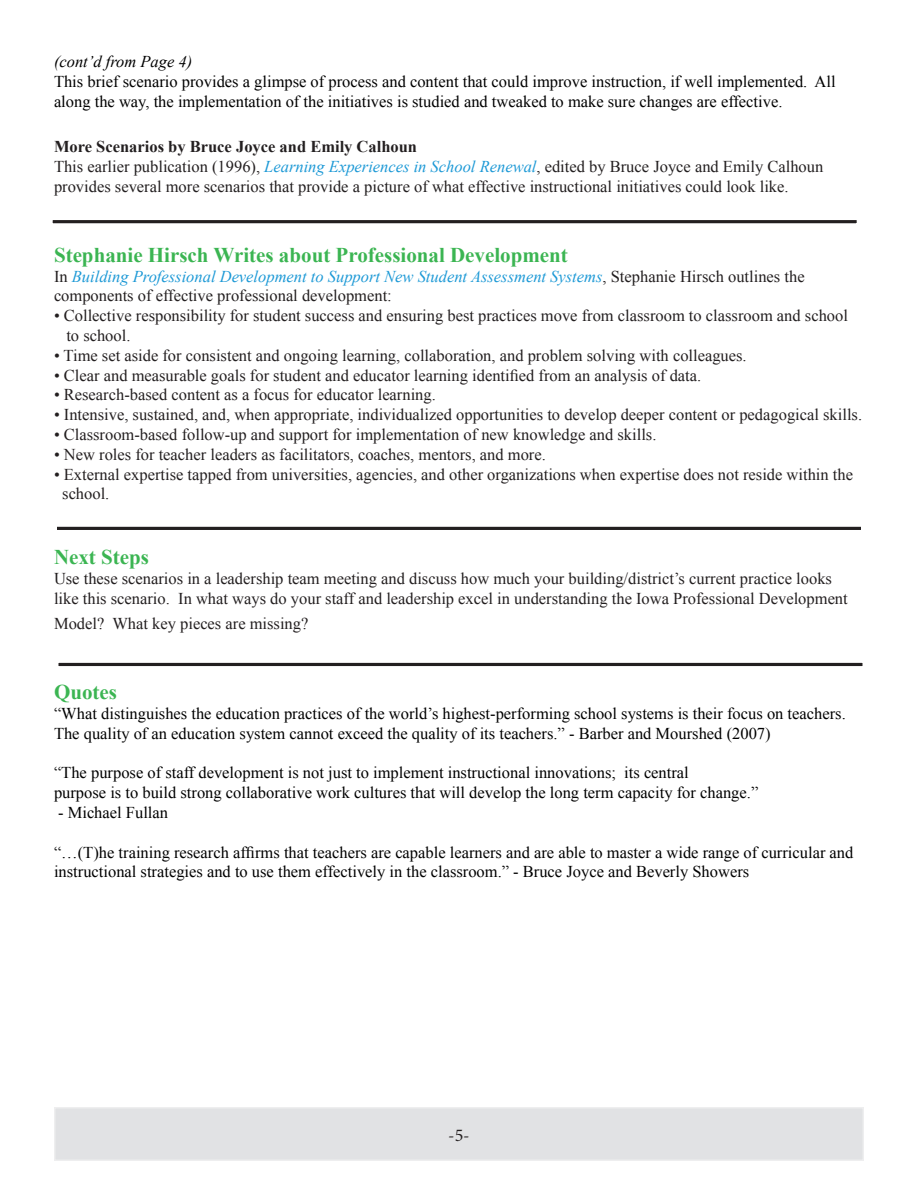
<style>
.page{position:relative;width:918px;height:1188px;background:#fff}
.page>*{position:absolute;margin:0;border:0;box-sizing:border-box;transform-origin:0 0}
.t1{font:700 21px "Times New Roman";color:#3bb552}
.t2{font:18px "Minion Pro";color:#231f20}
.t3{font:16.5px/19.8px "Times New Roman";color:#231f20}
.t4{font:16.5px/19.8px "Times New Roman";color:#000}
.t5{font:italic 16.5px "Times New Roman";color:#000}
.s1{font-weight:700}
.s2{font-style:italic;color:#1d99d6}
</style>
<div class="page">
<div style="left:55px;top:1108px;width:808px;height:52px;background:#e1e2e4"></div>
<div style="left:54px;top:1107px;width:810px;height:54px;border:2px solid #eeeeef"></div>
<svg style="left:52px;top:220px;width:805px;height:4px;background:#504c4d"></svg>
<svg style="left:57px;top:526px;width:804px;height:4px;background:#504d4d"></svg>
<svg style="left:58px;top:662px;width:805px;height:5px;fill:#231f20"></svg>
<p class="t5" style="left:54px;top:51px;width:140px">(cont’d from Page 4)</p>
<p class="t4" style="left:54px;top:72px;width:783px">This brief scenario provides a glimpse of process and content that could improve instruction, if well implemented. All along the way, the implementation of the initiatives is studied and tweaked to make sure changes are effective.</p>
<p class="t3" style="left:54px;top:136px;width:771px"><span class="s1">More Scenarios by Bruce Joyce and Emily Calhoun<br></span>This earlier publication (1996), <span class="s2">Learning Experiences in School Renewal</span>, edited by Bruce Joyce and Emily Calhoun provides several more scenarios that provide a picture of what effective instructional initiatives could look like.</p>
<p class="t1" style="left:54px;top:240px;width:515px">Stephanie Hirsch Writes about Professional Development</p>
<p class="t3" style="left:54px;top:266px;width:752px">In <span class="s2">Building Professional Development to Support New Student Assessment Systems</span>, Stephanie Hirsch outlines the components of effective professional development:</p>
<p class="t3" style="left:66px;top:306px;width:783px;text-indent:-12px">• Collective responsibility for student success and ensuring best practices move from classroom to classroom and school to school.</p>
<p class="t3" style="left:54px;top:345px;width:694px">• Time set aside for consistent and ongoing learning, collaboration, and problem solving with colleagues.</p>
<p class="t3" style="left:54px;top:365px;width:649px">• Clear and measurable goals for student and educator learning identified from an analysis of data.</p>
<p class="t3" style="left:54px;top:385px;width:383px">• Research-based content as a focus for educator learning.</p>
<p class="t3" style="left:54px;top:405px;width:810px">• Intensive, sustained, and, when appropriate, individualized opportunities to develop deeper content or pedagogical skills.</p>
<p class="t3" style="left:54px;top:424px;width:604px">• Classroom-based follow-up and support for implementation of new knowledge and skills.</p>
<p class="t3" style="left:54px;top:444px;width:493px">• New roles for teacher leaders as facilitators, coaches, mentors, and more.</p>
<p class="t3" style="left:62px;top:464px;width:792px;text-indent:-8px">• External expertise tapped from universities, agencies, and other organizations when expertise does not reside within the school.</p>
<p class="t1" style="left:54px;top:543px;width:97px">Next Steps</p>
<p class="t3" style="left:54px;top:568px;width:795px">Use these scenarios in a leadership team meeting and discuss how much your building/district’s current practice looks like this scenario. In what ways do your staff and leadership excel in understanding the Iowa Professional Development</p>
<p class="t3" style="left:54px;top:613px;width:256px">Model? What key pieces are missing?</p>
<p class="t1" style="left:54px;top:678px;width:64px">Quotes</p>
<p class="t4" style="left:54px;top:703px;width:793px">“What distinguishes the education practices of the world’s highest-performing school systems is their focus on teachers.<br>The quality of an education system cannot exceed the quality of its teachers.” - Barber and Mourshed (2007)</p>
<p class="t4" style="left:54px;top:763px;width:706px">“The purpose of staff development is not just to implement instructional innovations; its central<br>purpose is to build strong collaborative work cultures that will develop the long term capacity for change.”</p>
<p class="t4" style="left:58px;top:802px;width:111px">- Michael Fullan</p>
<p class="t4" style="left:54px;top:842px;width:801px">“…(T)he training research affirms that teachers are capable learners and are able to master a wide range of curricular and instructional strategies and to use them effectively in the classroom.” - Bruce Joyce and Beverly Showers</p>
<p class="t2" style="left:448px;top:1123px;width:23px">-5-</p>
</div>
